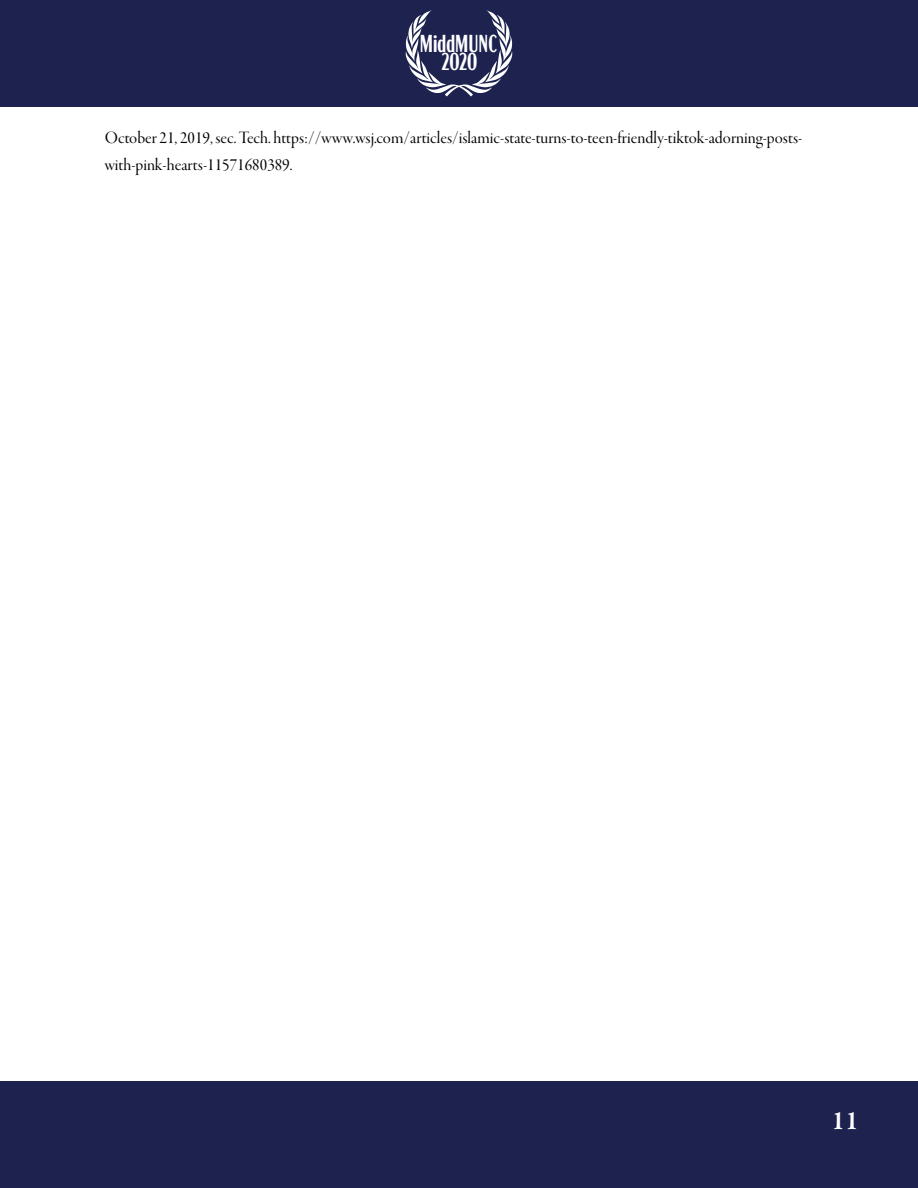
<style>
.page{position:relative;width:918px;height:1188px;background:#fff}
.page>*{position:absolute;margin:0;border:0;box-sizing:border-box;transform-origin:0 0}
.t1{font:600 27px "Garamond Premr Pro";color:#fff}
.t2{font:600 extra-condensed 24.45px/18.3px "Acme Gothic";color:#fff;text-align:center}
.t3{font:18px/27px "Garamond Premr Pro Disp";color:#000}
</style>
<div class="page">
<div style="left:0;top:0;width:918px;height:106px;background:#1d224f"></div>
<div style="left:0;top:1082px;width:918px;height:106px;background:#1d224f"></div>
<svg style="left:406px;top:10px;width:106px;height:87px"></svg>
<h2 class="t2" style="left:420px;top:32px;width:79px">MiddMUNC<br>2020</h2>
<p class="t3" style="left:105px;top:124px;width:699px">October 21, 2019, sec. Tech. https://www.wsj.com/articles/islamic-state-turns-to-teen-friendly-tiktok-adorning-posts&shy;with-pink-hearts-11571680389.</p>
<h1 class="t1" style="left:832px;top:1104px;width:28px">11</h1>
</div>
